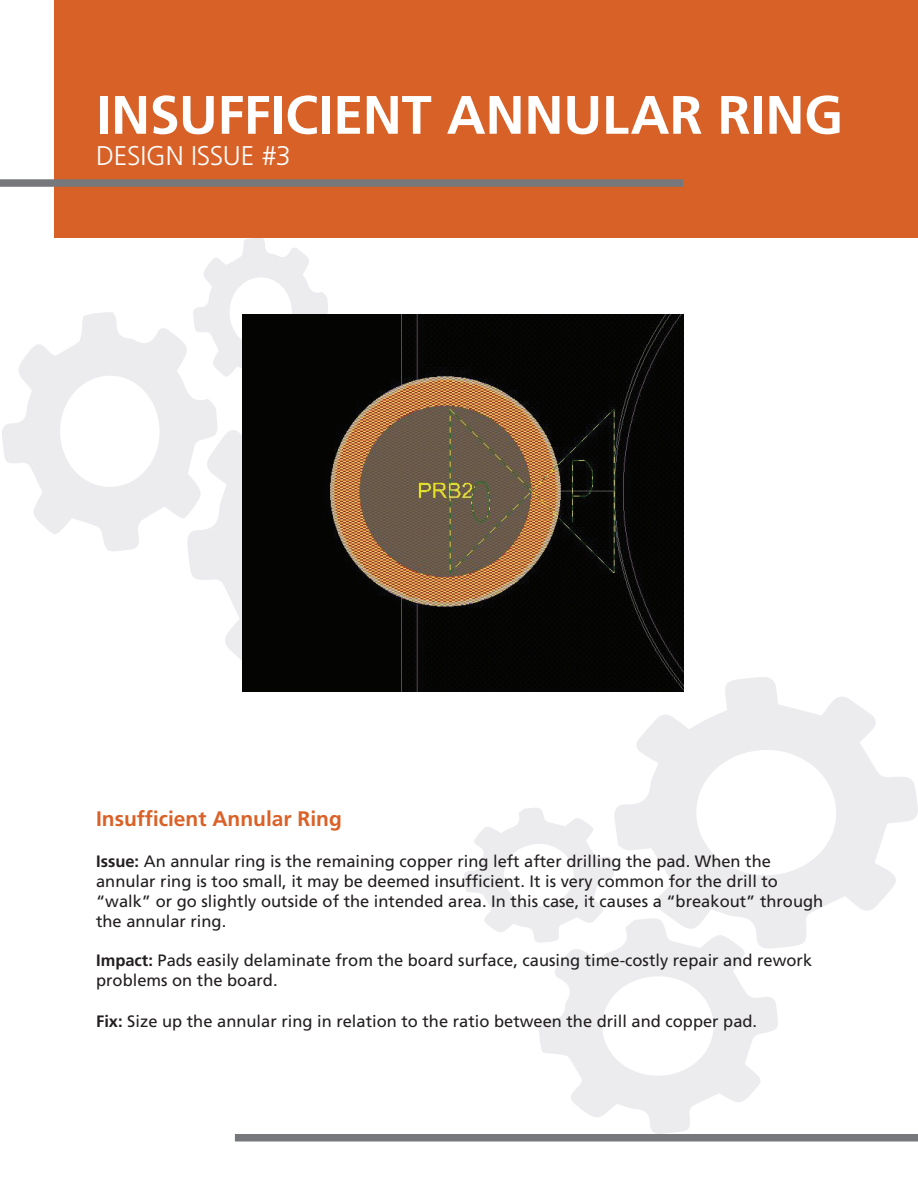
<style>
.page{position:relative;width:918px;height:1188px;background:#fff}
.page>*{position:absolute;margin:0;border:0;box-sizing:border-box;transform-origin:0 0}
.t1{font:700 54px "Frutiger LT Std";letter-spacing:-.005em;color:#fff}
.t2{font:300 27px "Frutiger LT Std";letter-spacing:-.01em;color:#fff}
.t3{font:700 21px "Frutiger LT Std";color:#da6127}
.t4{font:16.5px/19.8px "Frutiger LT Std";color:#231f20}
.s1{font-weight:700}
</style>
<div class="page">
<svg style="left:614px;top:677px;width:304px;height:271px"></svg>
<svg style="left:539px;top:918px;width:240px;height:216px;fill:#f4f4f5"></svg>
<svg style="left:464px;top:808px;width:151px;height:135px"></svg>
<svg style="left:188px;top:388px;width:55px;height:303px"></svg>
<svg style="left:2px;top:312px;width:217px;height:239px"></svg>
<svg style="left:192px;top:238px;width:137px;height:150px"></svg>
<div style="left:54px;top:0;width:864px;height:238px;background:#d86127"></div>
<div style="left:0;top:179px;width:683px;height:8px;background:#76787b"></div>
<div style="left:235px;top:1134px;width:683px;height:8px;background:#76787b"></div>
<img style="left:243px;top:315px;width:440px;height:376px">
<h1 class="t1" style="left:96px;top:83px;width:749px">INSUFFICIENT ANNULAR RING</h1>
<h2 class="t2" style="left:96px;top:141px;width:196px">DESIGN ISSUE #3</h2>
<p class="t3" style="left:96px;top:806px;width:247px">Insufficient Annular Ring</p>
<p class="t4" style="left:96px;top:852px;width:729px"><span class="s1">Issue:</span> An annular ring is the remaining copper ring left after drilling the pad. When the annular ring is too small, it may be deemed insufficient. It is very common for the drill to “walk” or go slightly outside of the intended area. In this case, it causes a “breakout” through the annular ring.</p>
<p class="t4" style="left:96px;top:951px;width:718px"><span class="s1">Impact:</span> Pads easily delaminate from the board surface, causing time-costly repair and rework problems on the board.</p>
<p class="t4" style="left:96px;top:1012px;width:663px"><span class="s1">Fix:</span> Size up the annular ring in relation to the ratio between the drill and copper pad.</p>
</div>
